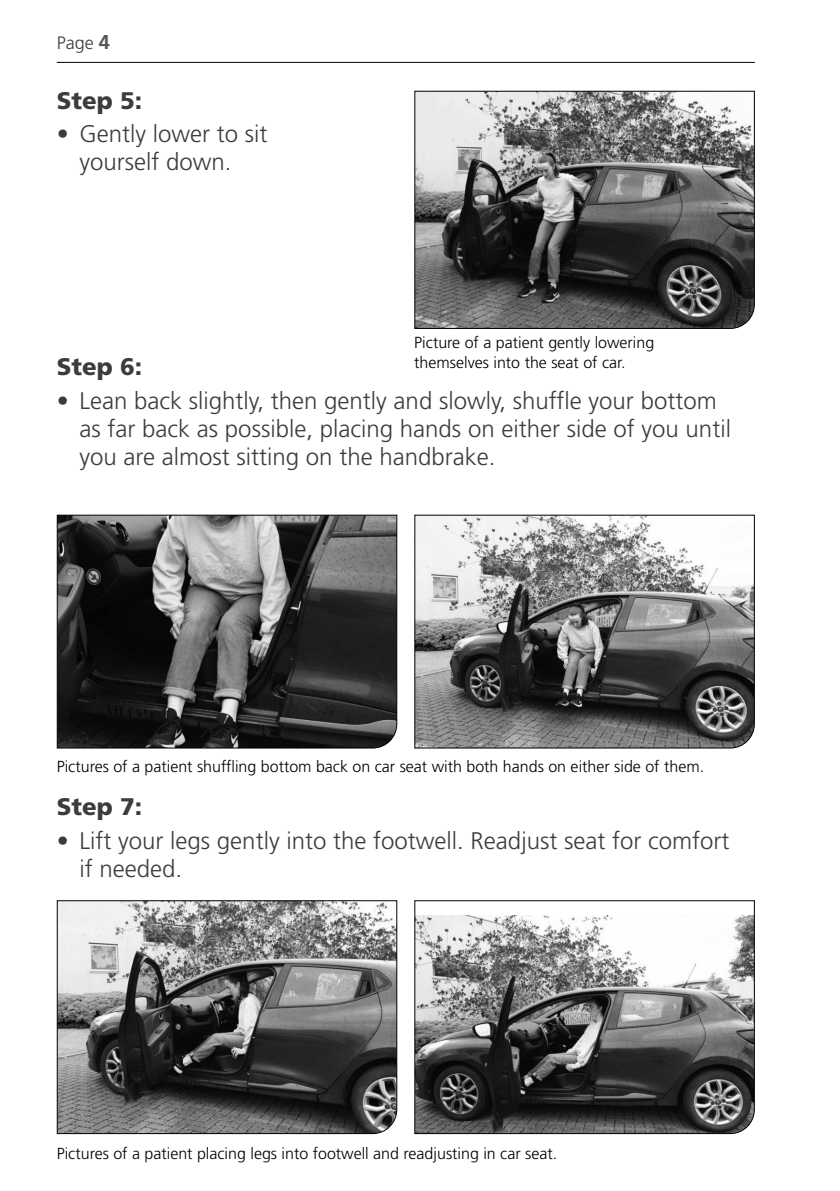
<style>
.page{position:relative;width:840px;height:1191px;background:#fff}
.page>*{position:absolute;margin:0;border:0;box-sizing:border-box;transform-origin:0 0}
.t1{font:300 24px/28px "Frutiger LT Std";color:#3c3c3b}
.t2{font:900 24px "Frutiger LT Std";color:#3c3c3b}
.t3{font:300 18px "Frutiger LT Std";color:#3c3c3b}
.t4{font:300 16px "Frutiger LT Std";color:#000}
.s1{font-weight:700;font-size:20px;color:#575756}
</style>
<div class="page">
<hr style="left:57px;top:62px;width:697px;height:1px;background:#000">
<svg style="left:414px;top:90px;width:341px;height:239px;background:#6c6c6c"></svg>
<svg style="left:56px;top:514px;width:341px;height:235px;background:#474747"></svg>
<svg style="left:414px;top:514px;width:341px;height:235px"></svg>
<svg style="left:56px;top:900px;width:341px;height:234px;background:#707070"></svg>
<svg style="left:414px;top:900px;width:341px;height:234px"></svg>
<p class="t3" style="left:57px;top:33px;width:55px">Page <span class="s1">4</span></p>
<p class="t2" style="left:57px;top:86px;width:87px">Step 5:</p>
<p class="t1" style="left:57px;top:120px;width:212px;text-align:center">• Gently lower to sit yourself down.</p>
<p class="t4" style="left:414px;top:333px;width:241px">Picture of a patient gently lowering</p>
<p class="t2" style="left:57px;top:352px;width:87px">Step 6:</p>
<p class="t4" style="left:414px;top:353px;width:212px">themselves into the seat of car.</p>
<p class="t1" style="left:79px;top:387px;width:652px;text-indent:-23px">• Lean back slightly, then gently and slowly, shuffle your bottom as far back as possible, placing hands on either side of you until you are almost sitting on the handbrake.</p>
<p class="t4" style="left:57px;top:757px;width:648px">Pictures of a patient shuffling bottom back on car seat with both hands on either side of them.</p>
<p class="t2" style="left:57px;top:792px;width:87px">Step 7:</p>
<p class="t1" style="left:79px;top:826px;width:651px;text-indent:-23px">• Lift your legs gently into the footwell. Readjust seat for comfort if needed.</p>
<p class="t4" style="left:57px;top:1144px;width:501px">Pictures of a patient placing legs into footwell and readjusting in car seat.</p>
</div>
